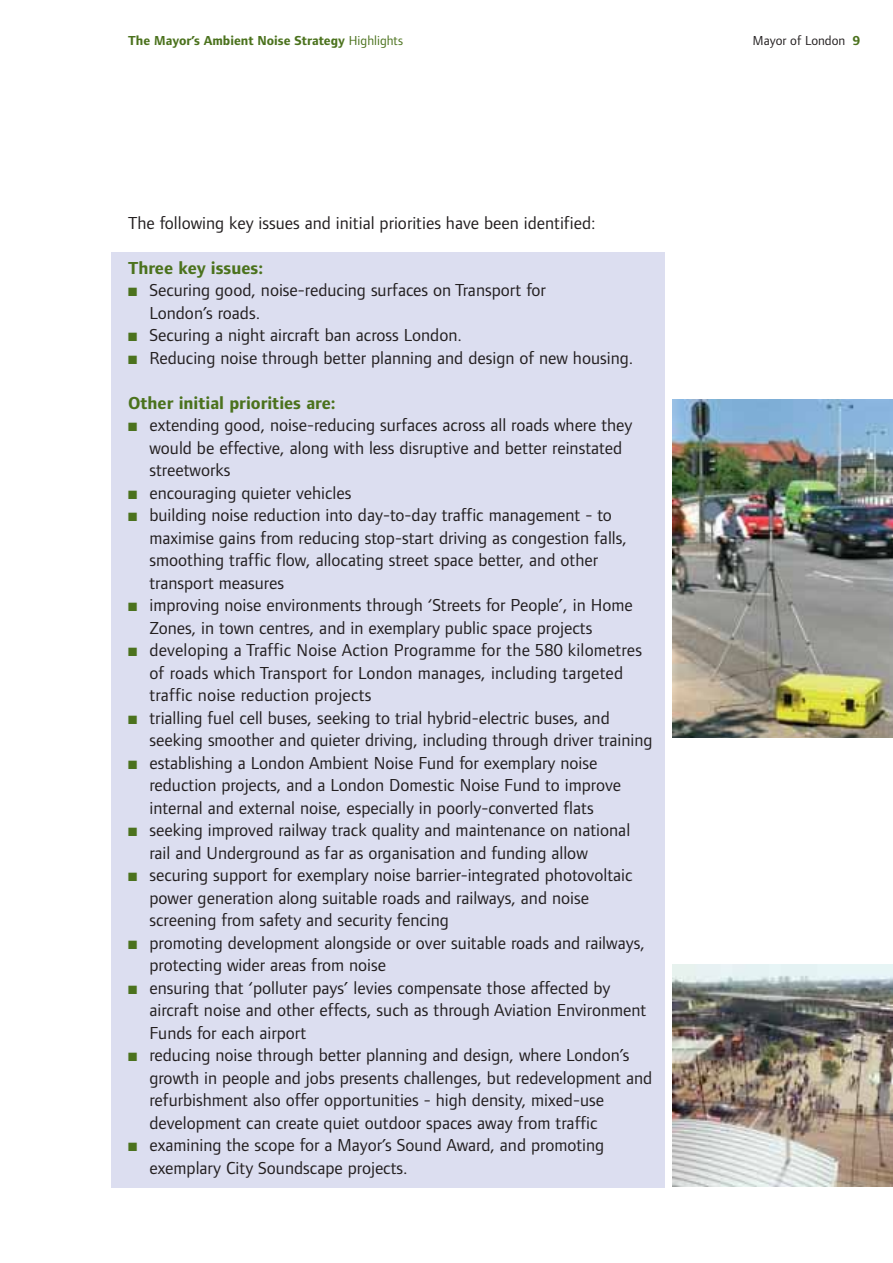
<style>
.page{position:relative;width:893px;height:1263px;background:#fff}
.page>*{position:absolute;margin:0;border:0;box-sizing:border-box;transform-origin:0 0}
.t1{font:18px/22.5px "Foundry Form Sans";color:#231f20}
.t2{font:700 18px "Foundry Form Sans";color:#4b721d}
.t3{font:700 13.5px "Foundry Form Sans";color:#4b721d}
.t4{font:13.5px "Foundry Form Sans";color:#231f20}
.s1{font-weight:400}
.s2{font-weight:700;color:#4b721d}
.s3{color:#4b721d}
</style>
<div class="page">
<div style="left:111px;top:252px;width:553px;height:936px;background:#dcdef0"></div>
<img style="left:672px;top:400px;width:220px;height:338px">
<img style="left:672px;top:964px;width:220px;height:222px">
<p class="t3" style="left:128px;top:35px;width:276px">The Mayor’s Ambient Noise Strategy <span class="s1">Highlights</span></p>
<p class="t4" style="left:752px;top:35px;width:108px">Mayor of London <span class="s2">9</span></p>
<p class="t1" style="left:128px;top:213px;width:469px">The following key issues and initial priorities have been identified:</p>
<p class="t2" style="left:128px;top:261px;width:136px">Three key issues:</p>
<p class="t1" style="left:149px;top:281px;width:398px;text-indent:-21px"><span class="s3">■</span> Securing good, noise-reducing surfaces on Transport for<br>London’s roads.</p>
<p class="t1" style="left:128px;top:326px;width:335px"><span class="s3">■</span> Securing a night aircraft ban across London.</p>
<p class="t1" style="left:128px;top:348px;width:506px"><span class="s3">■</span> Reducing noise through better planning and design of new housing.</p>
<p class="t2" style="left:128px;top:396px;width:209px">Other initial priorities are:</p>
<p class="t1" style="left:149px;top:416px;width:484px;text-indent:-21px"><span class="s3">■</span> extending good, noise-reducing surfaces across all roads where they would be effective, along with less disruptive and better reinstated streetworks</p>
<p class="t1" style="left:128px;top:483px;width:225px"><span class="s3">■</span> encouraging quieter vehicles</p>
<p class="t1" style="left:149px;top:506px;width:479px;text-indent:-21px"><span class="s3">■</span> building noise reduction into day-to-day traffic management - to maximise gains from reducing stop-start driving as congestion falls, smoothing traffic flow, allocating street space better, and other transport measures</p>
<p class="t1" style="left:149px;top:596px;width:485px;text-indent:-21px"><span class="s3">■</span> improving noise environments through ‘Streets for People’, in Home<br>Zones, in town centres, and in exemplary public space projects</p>
<p class="t1" style="left:149px;top:641px;width:494px;text-indent:-21px"><span class="s3">■</span> developing a Traffic Noise Action Programme for the 580 kilometres of roads which Transport for London manages, including targeted traffic noise reduction projects</p>
<p class="t1" style="left:149px;top:708px;width:504px;text-indent:-21px"><span class="s3">■</span> trialling fuel cell buses, seeking to trial hybrid-electric buses, and seeking smoother and quieter driving, including through driver training</p>
<p class="t1" style="left:149px;top:753px;width:473px;text-indent:-21px"><span class="s3">■</span> establishing a London Ambient Noise Fund for exemplary noise reduction projects, and a London Domestic Noise Fund to improve internal and external noise, especially in poorly-converted flats</p>
<p class="t1" style="left:149px;top:821px;width:482px;text-indent:-21px"><span class="s3">■</span> seeking improved railway track quality and maintenance on national rail and Underground as far as organisation and funding allow</p>
<p class="t1" style="left:149px;top:866px;width:485px;text-indent:-21px"><span class="s3">■</span> securing support for exemplary noise barrier-integrated photovoltaic power generation along suitable roads and railways, and noise screening from safety and security fencing</p>
<p class="t1" style="left:149px;top:933px;width:497px;text-indent:-21px"><span class="s3">■</span> promoting development alongside or over suitable roads and railways, protecting wider areas from noise</p>
<p class="t1" style="left:149px;top:978px;width:498px;text-indent:-21px"><span class="s3">■</span> ensuring that ‘polluter pays’ levies compensate those affected by aircraft noise and other effects, such as through Aviation Environment<br>Funds for each airport</p>
<p class="t1" style="left:149px;top:1046px;width:504px;text-indent:-21px"><span class="s3">■</span> reducing noise through better planning and design, where London’s growth in people and jobs presents challenges, but redevelopment and refurbishment also offer opportunities - high density, mixed-use development can create quiet outdoor spaces away from traffic</p>
<p class="t1" style="left:149px;top:1136px;width:456px;text-indent:-21px"><span class="s3">■</span> examining the scope for a Mayor’s Sound Award, and promoting exemplary City Soundscape projects.</p>
</div>
